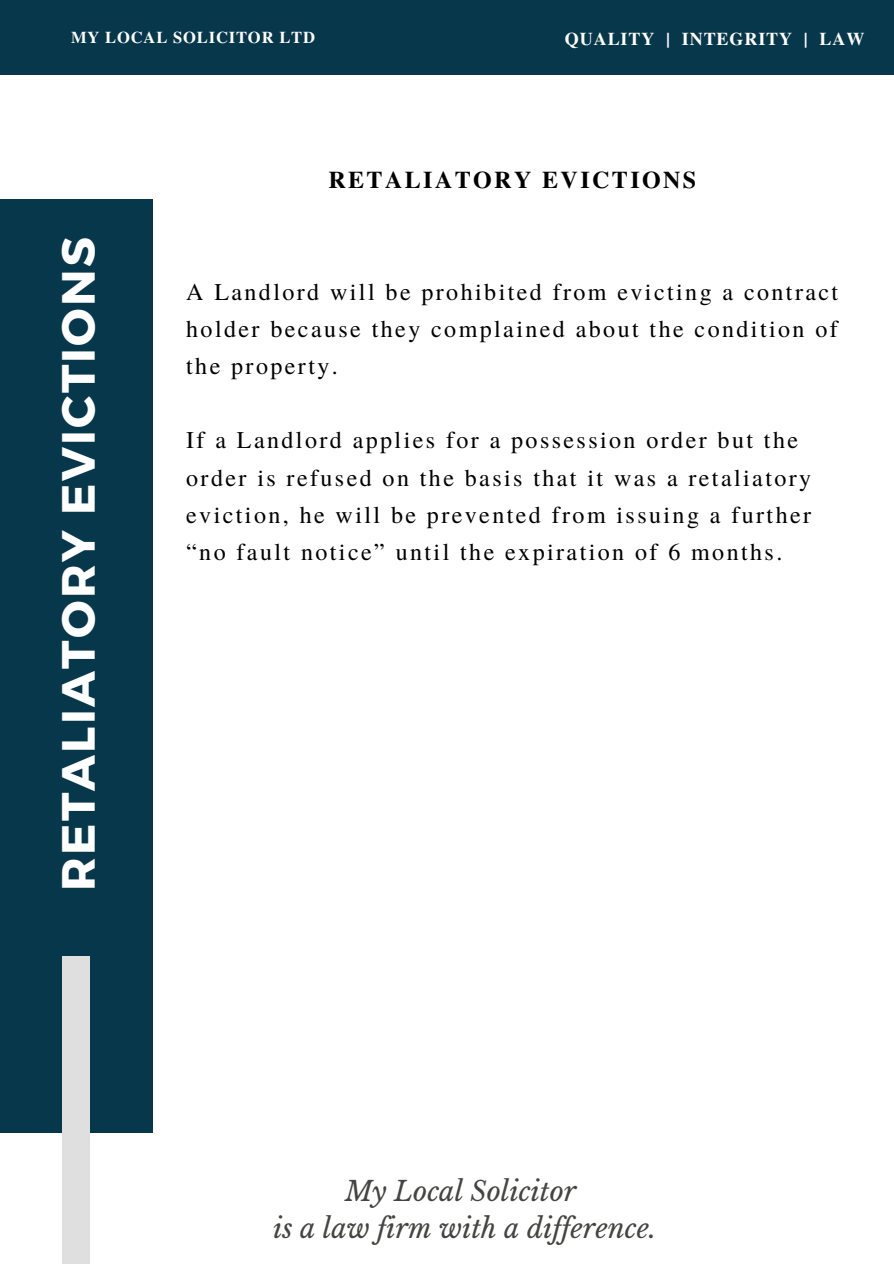
<style>
.page{position:relative;width:894px;height:1264px;background:#fff}
.page>*{position:absolute;margin:0;border:0;box-sizing:border-box;transform-origin:0 0}
.t1{font:700 46.5px "Montserrat";letter-spacing:.05em;color:#fff}
.t2{font:italic 27px/37.2px "Libre Baskerville";color:#444440;text-align:center}
.t3{font:24px/37.2px "Te X Gyre Termes";letter-spacing:.1em;color:#000;text-align:justify}
.t4{font:700 24px "Te X Gyre Termes";letter-spacing:.1em;color:#000}
.t5{font:700 18px "Te X Gyre Termes";letter-spacing:.05em;color:#fff}
.t6{font:700 16.5px "Te X Gyre Termes";letter-spacing:.05em;color:#fff}
</style>
<div class="page">
<div style="left:0;top:0;width:893px;height:74px;background:#07374b"></div>
<div style="left:0;top:199px;width:153px;height:933px;background:#07374b"></div>
<div style="left:62px;top:955px;width:27px;height:308px;background:#dfdfdf"></div>
<p class="t6" style="left:71px;top:25px;width:245px">MY LOCAL SOLICITOR LTD</p>
<p class="t5" style="left:564px;top:24px;width:301px">QUALITY | INTEGRITY | LAW</p>
<h1 class="t1" style="left:48px;top:891px;width:656px;rotate:-90deg">RETALIATORY EVICTIONS</h1>
<p class="t4" style="left:328px;top:161px;width:369px">RETALIATORY EVICTIONS</p>
<p class="t3" style="left:186px;top:272px;width:653px">A Landlord will be prohibited from evicting a contract holder because they complained about the condition of the property.</p>
<p class="t3" style="left:186px;top:420px;width:626px;text-align:left">If a Landlord applies for a possession order but the order is refused on the basis that it was a retaliatory eviction, he will be prevented from issuing a further “no fault notice” until the expiration of 6 months.</p>
<p class="t2" style="left:273px;top:1172px;width:384px">My Local Solicitor<br>is a law firm with a dif erence.</p>
</div>
